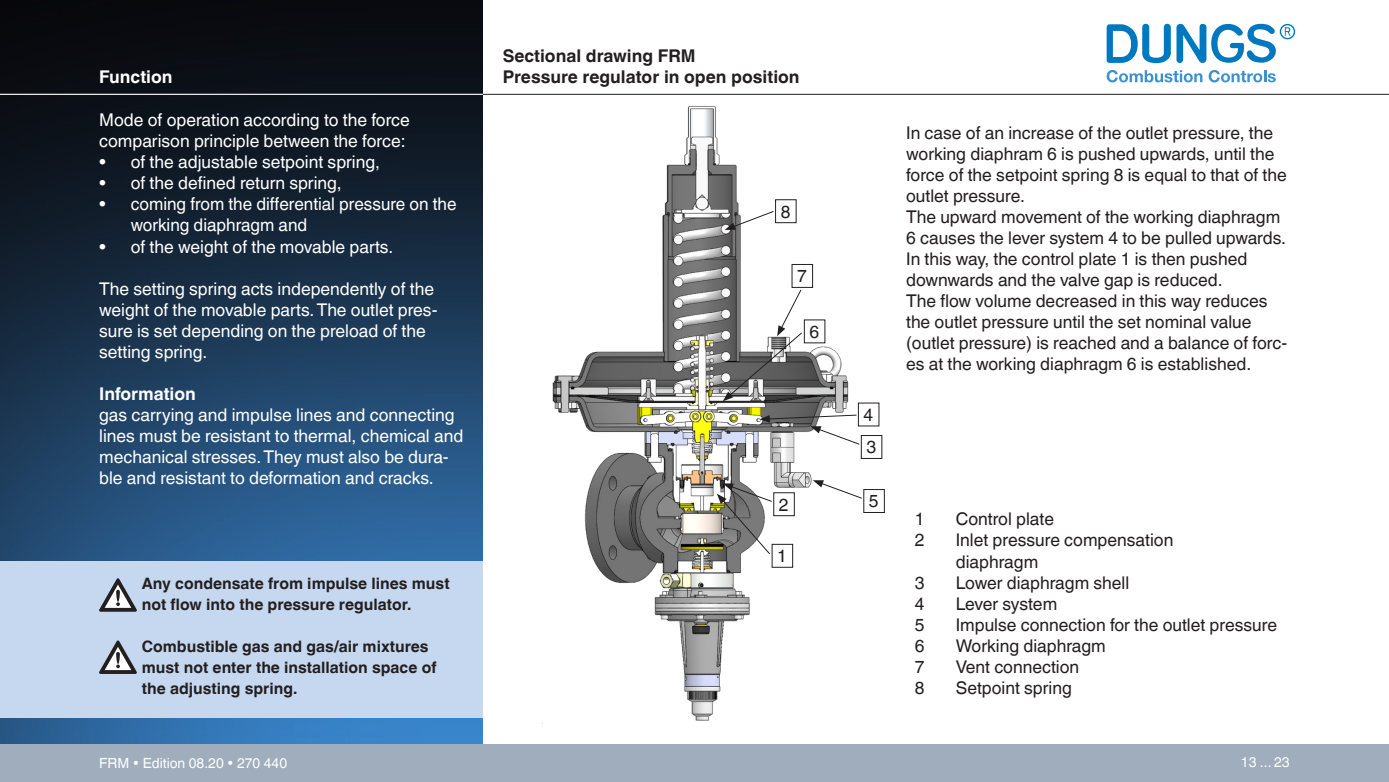
<style>
.page{position:relative;width:1389px;height:782px;background:#fff}
.page>*{position:absolute;margin:0;border:0;box-sizing:border-box;transform-origin:0 0}
._10p-leicht{font:17.5px/21px "Helvetica World";color:#fff}
.Dungs_Fliesstext{font:17.5px/21px "Helvetica World";color:#231f20}
._10p-fett{font:17.5px/21px "Helvetica World";color:#231f20}
._10p-fett-2{font:700 17.5px "Helvetica World";color:#231f20}
._10p-fett-3{font:700 17.5px "Helvetica World";color:#fff}
._10p-fett-4{font:700 15.75px/21px "Helvetica World";color:#231f20}
.t1{font:14px "Helvetica World";color:#fff}
</style>
<div class="page">
<img style="left:0;top:0;width:483px;height:744px">
<div style="left:0;top:744px;width:1389px;height:37px;background:#a0adbc"></div>
<hr style="left:483px;top:94px;width:906px;height:1px;background:#231f20">
<hr style="left:0;top:94px;width:483px;height:1px;background:#fff">
<svg style="left:1107px;top:24px;width:188px;height:39px"></svg>
<svg style="left:1107px;top:70px;width:95px;height:12px"></svg>
<svg style="left:1209px;top:70px;width:67px;height:12px"></svg>
<div style="left:0;top:561px;width:483px;height:156px;background:#c6d8ef"></div>
<img style="left:481px;top:98px;width:404px;height:641px">
<div style="left:772px;top:544px;width:21px;height:23px;border:1px solid #231f20"></div>
<svg style="left:717px;top:483px;width:55px;height:71px"></svg>
<div style="left:774px;top:492px;width:21px;height:23px;border:1px solid #231f20"></div>
<div style="left:861px;top:435px;width:21px;height:23px;border:1px solid #231f20"></div>
<svg style="left:813px;top:480px;width:49px;height:18px"></svg>
<div style="left:864px;top:489px;width:21px;height:23px;border:1px solid #231f20"></div>
<svg style="left:725px;top:211px;width:49px;height:19px"></svg>
<div style="left:775px;top:199px;width:21px;height:24px;border:1px solid #231f20"></div>
<div style="left:792px;top:264px;width:21px;height:23px;border:1px solid #231f20"></div>
<svg style="left:723px;top:289px;width:79px;height:112px"></svg>
<div style="left:804px;top:319px;width:21px;height:24px;border:1px solid #231f20"></div>
<svg style="left:759px;top:414px;width:101px;height:30px"></svg>
<div style="left:858px;top:402px;width:21px;height:24px;border:1px solid #231f20"></div>
<svg style="left:99px;top:578px;width:38px;height:33px"></svg>
<svg style="left:99px;top:640px;width:38px;height:33px"></svg>
<p class="_10p-fett-3" style="left:99px;top:67px;width:75px">Function</p>
<p class="_10p-leicht" style="left:99px;top:110px;width:312px">Mode of operation according to the force</p>
<p class="_10p-leicht" style="left:99px;top:131px;width:308px">comparison principle between the force:</p>
<p class="_10p-leicht" style="left:99px;top:152px;width:282px">• of the adjustable setpoint spring,</p>
<p class="_10p-leicht" style="left:99px;top:173px;width:244px">• of the defined return spring,</p>
<p class="_10p-leicht" style="left:131px;top:194px;width:327px;text-indent:-32px">• coming from the differential pressure on the working diaphragm and</p>
<p class="_10p-leicht" style="left:99px;top:236px;width:296px">• of the weight of the movable parts.</p>
<p class="_10p-leicht" style="left:99px;top:278px;width:340px">The setting spring acts independently of the weight of the movable parts. The outlet pres&shy;sure is set depending on the preload of the setting spring.</p>
<p class="_10p-fett-3" style="left:99px;top:383px;width:98px">Information</p>
<p class="_10p-leicht" style="left:99px;top:404px;width:357px">gas carrying and impulse lines and connecting</p>
<p class="_10p-leicht" style="left:99px;top:425px;width:366px">lines must be resistant to thermal, chemical and mechanical stresses. They must also be dura&shy;ble and resistant to deformation and cracks.</p>
<p class="_10p-fett-4" style="left:142px;top:572px;width:309px">Any condensate from impulse lines must not flow into the pressure regulator.</p>
<p class="_10p-fett-4" style="left:142px;top:635px;width:296px">Combustible gas and gas/air mixtures must not enter the installation space of the adjusting spring.</p>
<p class="_10p-fett-2" style="left:503px;top:46px;width:195px">Sectional drawing FRM</p>
<p class="_10p-fett-2" style="left:503px;top:67px;width:298px">Pressure regulator in open position</p>
<p class="Dungs_Fliesstext" style="left:781px;top:201px;width:11px">8</p>
<p class="Dungs_Fliesstext" style="left:797px;top:265px;width:11px">7</p>
<p class="Dungs_Fliesstext" style="left:810px;top:321px;width:11px">6</p>
<p class="Dungs_Fliesstext" style="left:779px;top:494px;width:11px">2</p>
<p class="Dungs_Fliesstext" style="left:777px;top:545px;width:11px">1</p>
<p class="Dungs_Fliesstext" style="left:864px;top:404px;width:11px">4</p>
<p class="Dungs_Fliesstext" style="left:866px;top:436px;width:11px">3</p>
<p class="Dungs_Fliesstext" style="left:869px;top:490px;width:11px">5</p>
<p class="Dungs_Fliesstext" style="left:906px;top:122px;width:382px">In case of an increase of the outlet pressure, the working diaphram 6 is pushed upwards, until the force of the setpoint spring 8 is equal to that of the outlet pressure.</p>
<p class="Dungs_Fliesstext" style="left:906px;top:206px;width:381px">The upward movement of the working diaphragm 6 causes the lever system 4 to be pulled upwards.<br>In this way, the control plate 1 is then pushed downwards and the valve gap is reduced.</p>
<p class="Dungs_Fliesstext" style="left:906px;top:290px;width:383px">The flow volume decreased in this way reduces the outlet pressure until the set nominal value (outlet pressure) is reached and a balance of forc&shy;es at the working diaphragm 6 is established.</p>
<p class="_10p-fett" style="left:915px;top:508px;width:11px">1</p>
<p class="_10p-fett" style="left:956px;top:508px;width:100px">Control plate</p>
<p class="_10p-fett" style="left:915px;top:529px;width:11px">2</p>
<p class="_10p-fett" style="left:956px;top:529px;width:219px">Inlet pressure compensation diaphragm</p>
<p class="_10p-fett" style="left:915px;top:571px;width:11px">3</p>
<p class="_10p-fett" style="left:956px;top:571px;width:175px">Lower diaphragm shell</p>
<p class="_10p-fett" style="left:915px;top:592px;width:11px">4</p>
<p class="_10p-fett" style="left:956px;top:592px;width:103px">Lever system</p>
<p class="_10p-fett" style="left:915px;top:613px;width:11px">5</p>
<p class="_10p-fett" style="left:956px;top:613px;width:323px">Impulse connection for the outlet pressure</p>
<p class="_10p-fett" style="left:915px;top:634px;width:11px">6</p>
<p class="_10p-fett" style="left:956px;top:634px;width:152px">Working diaphragm</p>
<p class="_10p-fett" style="left:915px;top:655px;width:11px">7</p>
<p class="_10p-fett" style="left:956px;top:655px;width:125px">Vent connection</p>
<p class="_10p-fett" style="left:915px;top:676px;width:11px">8</p>
<p class="_10p-fett" style="left:956px;top:676px;width:118px">Setpoint spring</p>
<p class="t1" style="left:99px;top:754px;width:189px">FRM • Edition 08.20 • 270 440</p>
<p class="t1" style="left:1241px;top:754px;width:50px">13 ... 23</p>
</div>
